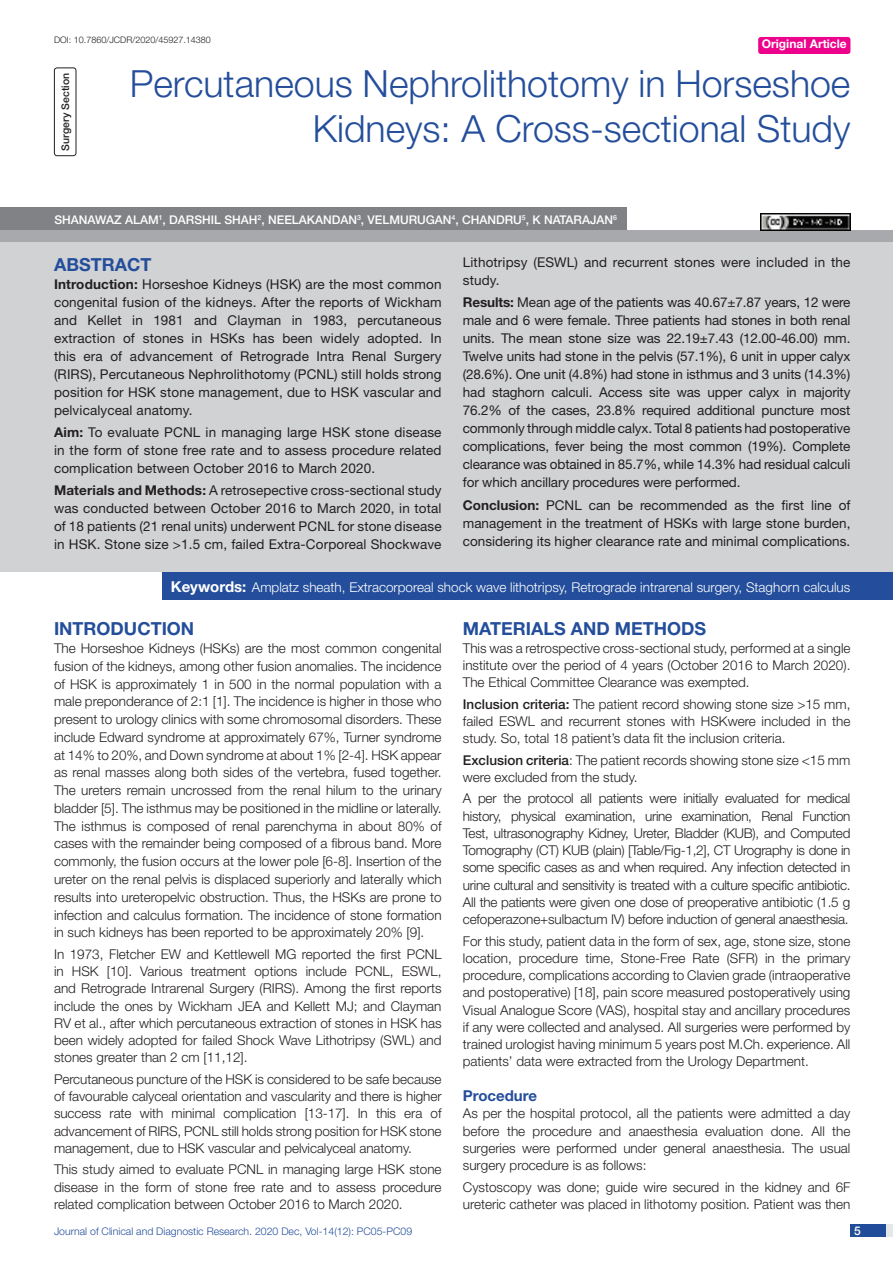
<style>
.page{position:relative;width:893px;height:1263px;background:#fff}
.page>*{position:absolute;margin:0;border:0;box-sizing:border-box;transform-origin:0 0}
.t1{font:300 37.5px/45px "Helvetica Neue";color:#244e9b;text-align:right}
.Heading{font:700 18px "Helvetica Neue";color:#244e9b}
.Abstract_head{font:700 18px "Helvetica Neue";color:#244e9b}
.HEAD_2{font:700 15px "Helvetica Neue";color:#244e9b}
.Body_text{font:300 13.5px/17.2px "Helvetica Neue";color:#231f20;text-align:justify}
.Abstract_Text{font:13.5px/18px "Helvetica Neue";letter-spacing:.01em;color:#231f20;text-align:justify}
.Key_words{font:300 13.5px "Helvetica Neue";color:#fff}
.Author{font:500 12px "Helvetica Neue";color:#fff}
.t2{font:700 12px "Helvetica Neue";color:#fff}
.t3{font:300 10.5px "Helvetica Neue";color:#244e9b}
.section{font:500 10.5px "Helvetica Neue";color:#231f20}
.DOI{font:300 9px "Helvetica Neue";color:#231f20}
.s1{font-weight:700}
.s2{font-weight:700;font-size:15px}
.s3{font-weight:500}
</style>
<div class="page">
<div style="left:850px;top:1224px;width:43px;height:13px;background:#e6e7e9"></div>
<div style="left:850px;top:1224px;width:35px;height:13px;background:#214c99"></div>
<div style="left:758px;top:37px;width:92px;height:17px;background:#ed028c;border-radius:3px"></div>
<div style="left:54px;top:68px;width:22px;height:88px;border:1px solid #231f20;border-radius:3px"></div>
<div style="left:0;top:230px;width:893px;height:12px;background:#a8a9ad"></div>
<div style="left:0;top:207px;width:626px;height:23px;background:#808285"></div>
<div style="left:0;top:242px;width:893px;height:330px;background:#d1d2d4"></div>
<div style="left:163px;top:572px;width:730px;height:28px;background:#244e9b"></div>
<img style="left:760px;top:213px;width:90px;height:17px">
<p class="DOI" style="left:54px;top:35px;width:158px">DOI: 10.7860/JCDR/2020/45927.14380</p>
<p class="t2" style="left:762px;top:37px;width:87px">Original Article</p>
<p class="section" style="left:59px;top:151px;width:79px;rotate:-90deg">SURGERY SECTION</p>
<p class="t1" style="left:130px;top:60px;width:722px">Percutaneous Nephrolithotomy in Horseshoe<br>Kidneys: A Cross-sectional Study</p>
<p class="Author" style="left:54px;top:212px;width:564px">SHANAWAZ ALAM<sup>1</sup>, DARSHIL SHAH<sup>2</sup>, NEE LAKANDAN<sup>3</sup>, VELMURUGAN<sup>4</sup>, CHANDRU<sup>5</sup>, K NATARAJAN<sup>6</sup></p>
<p class="Abstract_head" style="left:54px;top:253px;width:99px">ABSTRACT</p>
<p class="Abstract_Text" style="left:54px;top:274px;width:389px"><span class="s1">Introduction:</span> Horseshoe Kidneys (HSK) are the most common congenital fusion of the kidneys. After the reports of Wickham and Kellet in 1981 and Clayman in 1983, percutaneous extraction of stones in HSKs has been widely adopted. In this era of advancement of Retrograde Intra Renal Surgery (RIRS), Percutaneous Nephrolithotomy (PCNL) still holds strong position for HSK stone management, due to HSK vascular and pelvicalyceal anatomy.</p>
<p class="Abstract_Text" style="left:54px;top:423px;width:389px"><span class="s1">Aim:</span> To evaluate PCNL in managing large HSK stone disease in the form of stone free rate and to assess procedure related complication between October 2016 to March 2020.</p>
<p class="Abstract_Text" style="left:54px;top:481px;width:389px"><span class="s1">Materials and Methods:</span> A retrosepective cross-sectional study was conducted between October 2016 to March 2020, in total of 18 patients (21 renal units) underwent PCNL for stone disease in HSK. Stone size &gt;1.5 cm, failed Extra-Corporeal Shockwave</p>
<p class="Abstract_Text" style="left:463px;top:253px;width:389px">Lithotripsy (ESWL) and recurrent stones were included in the study.</p>
<p class="Abstract_Text" style="left:463px;top:293px;width:389px"><span class="s1">Results:</span> Mean age of the patients was 40.67±7.87 years, 12 were male and 6 were female. Three patients had stones in both renal units. The mean stone size was 22.19±7.43 (12.00-46.00) mm.<br>Twelve units had stone in the pelvis (57.1%), 6 unit in upper calyx (28.6%). One unit (4.8%) had stone in isthmus and 3 units (14.3%) had staghorn calculi. Access site was upper calyx in majority 76.2% of the cases, 23.8% required additional puncture most commonly through middle calyx. Total 8 patients had postoperative complications, fever being the most common (19%). Complete clearance was obtained in 85.7%, while 14.3% had residual calculi for which ancillary procedures were performed.</p>
<p class="Abstract_Text" style="left:463px;top:496px;width:389px"><span class="s1">Conclusion:</span> PCNL can be recommended as the first line of management in the treatment of HSKs with large stone burden, considering its higher clearance rate and minimal complications.</p>
<p class="Key_words" style="left:171px;top:578px;width:681px"><span class="s2">Keywords:</span> Amplatz sheath, Extracorporeal shock wave lithotripsy, Retrograde intrarenal surgery, Staghorn calculus</p>
<p class="Heading" style="left:54px;top:618px;width:142px">INTRODUCTION</p>
<p class="Body_text" style="left:54px;top:639px;width:389px;line-height:17.7px">The Horseshoe Kidneys (HSKs) are the most common congenital fusion of the kidneys, among other fusion anomalies. The incidence of HSK is approximately 1 in 500 in the normal population with a male preponderance of 2:1 [1]. The incidence is higher in those who present to urology clinics with some chromosomal disorders. These include Edward syndrome at approximately 67%, Turner syndrome at 14% to 20%, and Down syndrome at about 1% [2-4]. HSK appear as renal masses along both sides of the vertebra, fused together.<br>The ureters remain uncrossed from the renal hilum to the urinary bladder [5]. The isthmus may be positioned in the midline or laterally.<br>The isthmus is composed of renal parenchyma in about 80% of cases with the remainder being composed of a fibrous band. More commonly, the fusion occurs at the lower pole [6-8]. Insertion of the ureter on the renal pelvis is displaced superiorly and laterally which results into ureteropelvic obstruction. Thus, the HSKs are prone to infection and calculus formation. The incidence of stone formation in such kidneys has been reported to be approximately 20% [9].</p>
<p class="Body_text" style="left:54px;top:945px;width:389px">In 1973, Fletcher EW and Kettlewell MG reported the first PCNL in HSK [10]. Various treatment options include PCNL, ESWL, and Retrograde Intrarenal Surgery (RIRS). Among the first reports include the ones by Wickham JEA and Kellett MJ; and Clayman RV et al., after which percutaneous extraction of stones in HSK has been widely adopted for failed Shock Wave Lithotripsy (SWL) and stones greater than 2 cm [11,12].</p>
<p class="Body_text" style="left:54px;top:1070px;width:389px">Percutaneous puncture of the HSK is considered to be safe because of favourable calyceal orientation and vascularity and there is higher success rate with minimal complication [13-17]. In this era of advancement of RIRS, PCNL still holds strong position for HSK stone management, due to HSK vascular and pelvicalyceal anatomy.</p>
<p class="Body_text" style="left:54px;top:1160px;width:389px">This study aimed to evaluate PCNL in managing large HSK stone disease in the form of stone free rate and to assess procedure related complication between October 2016 to March 2020.</p>
<p class="Heading" style="left:463px;top:618px;width:245px">MATERIALS AND METHODS</p>
<p class="Body_text" style="left:463px;top:639px;width:389px">This was a retrospective cross-sectional study, performed at a single institute over the period of 4 years (October 2016 to March 2020).<br>The Ethical Committee Clearance was exempted.</p>
<p class="Body_text" style="left:463px;top:695px;width:389px"><span class="s3">INCLUSION CRITERIA:</span> The patient record showing stone size &gt;15 mm, failed ESWL and recurrent stones with HSKwere included in the study. So, total 18 patient’s data fit the inclusion criteria.</p>
<p class="Body_text" style="left:463px;top:751px;width:389px"><span class="s3">EXCLUSION CRITERIA</span>: The patient records showing stone size &lt;15 mm were excluded from the study.</p>
<p class="Body_text" style="left:463px;top:790px;width:389px">A per the protocol all patients were initially evaluated for medical history, physical examination, urine examination, Renal Function Test, ultrasonography Kidney, Ureter, Bladder (KUB), and Computed Tomography (CT) KUB (plain) [Table/Fig-1,2], CT Urography is done in some specific cases as and when required. Any infection detected in urine cultural and sensitivity is treated with a culture specific antibiotic.<br>All the patients were given one dose of preoperative antibiotic (1.5 g cefoperazone+sulbactum IV) before induction of general anaesthesia.</p>
<p class="Body_text" style="left:463px;top:932px;width:389px">For this study, patient data in the form of sex, age, stone size, stone location, procedure time, Stone-Free Rate (SFR) in the primary procedure, complications according to Clavien grade (intraoperative and postoperative) [18], pain score measured postoperatively using Visual Analogue Score (VAS), hospital stay and ancillary procedures if any were collected and analysed. All surgeries were performed by trained urologist having minimum 5 years post M.Ch. experience. All patients’ data were extracted from the Urology Department.</p>
<p class="HEAD_2" style="left:463px;top:1086px;width:76px">Procedure</p>
<p class="Body_text" style="left:463px;top:1104px;width:389px">As per the hospital protocol, all the patients were admitted a day before the procedure and anaesthesia evaluation done. All the surgeries were performed under general anaesthesia. The usual surgery procedure is as follows:</p>
<p class="Body_text" style="left:463px;top:1178px;width:389px">Cystoscopy was done; guide wire secured in the kidney and 6F ureteric catheter was placed in lithotomy position. Patient was then</p>
<p class="t3" style="left:54px;top:1225px;width:360px">Journal of Clinical and Diagnostic Research. 2020 Dec, Vol-14(12): PC05-PC09</p>
<p class="Author" style="left:854px;top:1223px;width:8px">5</p>
</div>
